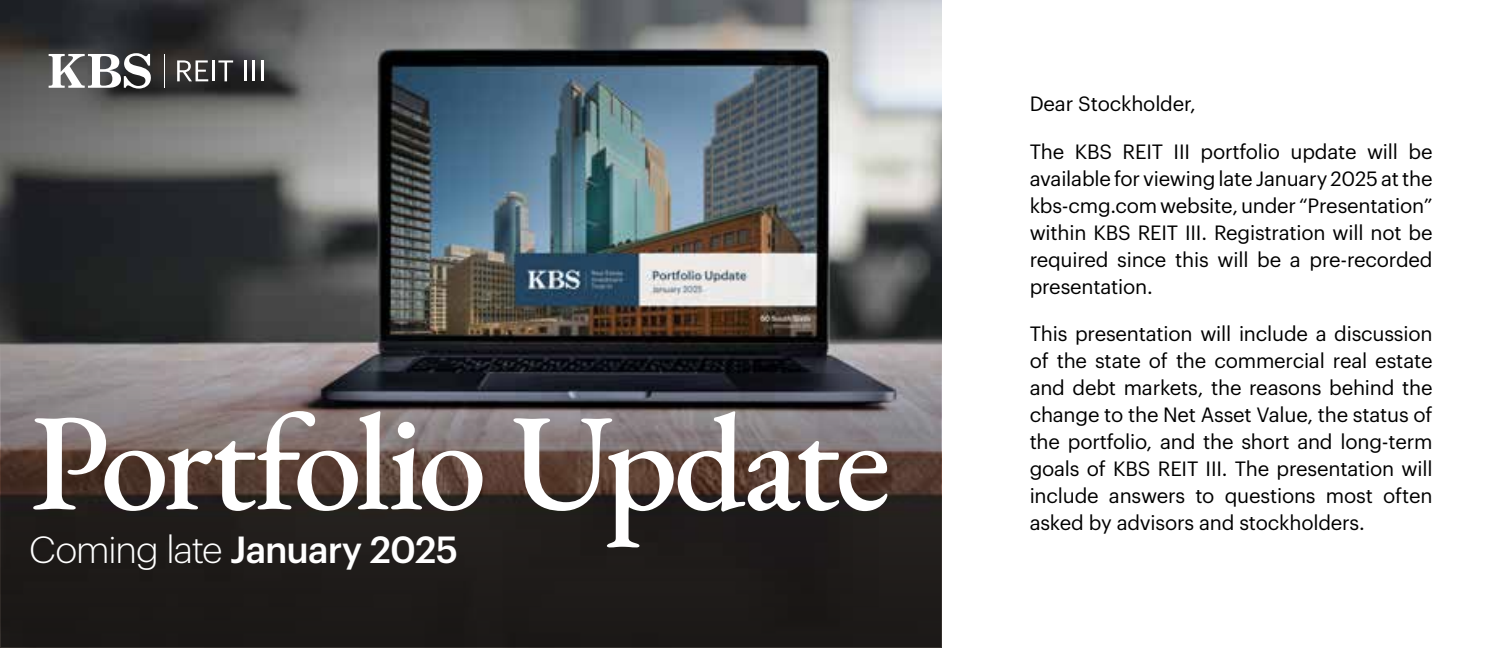
<style>
.page{position:relative;width:1499px;height:648px;background:#fff}
.page>*{position:absolute;margin:0;border:0;box-sizing:border-box;transform-origin:0 0}
.t1{font:500 138.6px "EB Garamond";letter-spacing:-.045em;color:#fff}
.t2{font:500 36.9px "Graphik";letter-spacing:-.025em;color:#fff}
.t3{font:20.25px/27px "Graphik";letter-spacing:-.01em;color:#000;text-align:justify}
.s1{font-weight:300}
</style>
<div class="page">
<img style="left:0;top:0;width:942px;height:648px">
<svg style="left:1px;top:325px;width:940px;height:322px;background:#403938"></svg>
<hr style="left:164px;top:54px;width:1px;height:34px;background:#fff">
<svg style="left:49px;top:53px;width:103px;height:36px"></svg>
<svg style="left:177px;top:60px;width:31px;height:21px"></svg>
<hr style="left:212px;top:60px;width:3px;height:21px;background:#fff">
<svg style="left:218px;top:60px;width:15px;height:21px"></svg>
<hr style="left:244px;top:60px;width:3px;height:21px;background:#fff">
<hr style="left:253px;top:60px;width:2px;height:21px;background:#fff">
<hr style="left:261px;top:60px;width:2px;height:21px;background:#fff">
<h1 class="t1" style="left:30px;top:411px;width:862px">Portfolio Update</h1>
<h2 class="t2" style="left:29px;top:536px;width:430px"><span class="s1">Coming late</span> January 2025</h2>
<p class="t3" style="left:1029px;top:92px;width:168px">Dear Stockholder,</p>
<p class="t3" style="left:1029px;top:139px;width:404px">The KBS REIT III portfolio update will be available for viewing late January 2025 at the kbs-cmg.com website, under “Presentation” within KBS REIT III. Registration will not be required since this will be a pre-recorded presentation.</p>
<p class="t3" style="left:1029px;top:321px;width:404px">This presentation will include a discussion of the state of the commercial real estate and debt markets, the reasons behind the change to the Net Asset Value, the status of the portfolio, and the short and long-term goals of KBS REIT III. The presentation will include answers to questions most often asked by advisors and stockholders.</p>
</div>
